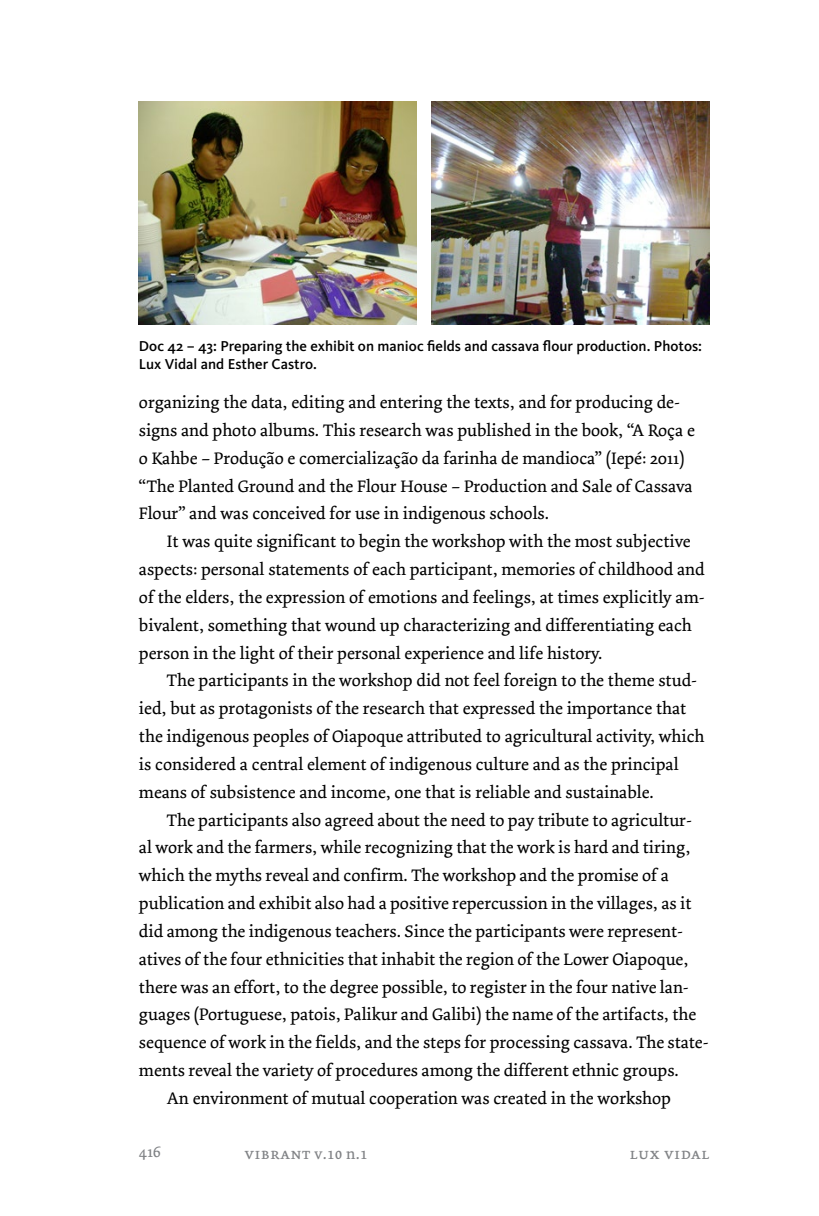
<style>
.page{position:relative;width:819px;height:1216px;background:#fff}
.page>*{position:absolute;margin:0;border:0;box-sizing:border-box;transform-origin:0 0}
.t1{font:17.5px/27.8px "Dolly";color:#000}
.t2{font:16.28px "Dolly SC";letter-spacing:.015em;color:#808285}
.t3{font:16.28px "Dolly";color:#808285}
.t4{font:500 14.88px/17.5px "Kievit OT";color:#000}
.s1{font-family:"Dolly"}
</style>
<div class="page">
<img style="left:139px;top:102px;width:278px;height:222px">
<img style="left:432px;top:102px;width:277px;height:222px">
<p class="t4" style="left:139px;top:337px;width:564px">Doc 42 – 43: Preparing the exhibit on manioc fields and cassava flour production. Photos:<br>Lux Vidal and Esther Castro.</p>
<p class="t1" style="left:139px;top:388px;width:557px">organizing the data, editing and entering the texts, and for producing de&shy;signs and photo albums. This research was published in the book, “A Roça e o Kahbe – Produção e comercialização da farinha de mandioca” (Iepé: 2011) “The Planted Ground and the Flour House – Production and Sale of Cassava Flour” and was conceived for use in indigenous schools.</p>
<p class="t1" style="left:139px;top:528px;width:567px;text-indent:28px">It was quite significant to begin the workshop with the most subjective aspects: personal statements of each participant, memories of childhood and of the elders, the expression of emotions and feelings, at times explicitly am&shy;bivalent, something that wound up characterizing and differentiating each person in the light of their personal experience and life history.</p>
<p class="t1" style="left:139px;top:667px;width:567px;text-indent:28px">The participants in the workshop did not feel foreign to the theme stud&shy;ied, but as protagonists of the research that expressed the importance that the indigenous peoples of Oiapoque attributed to agricultural activity, which is considered a central element of indigenous culture and as the principal means of subsistence and income, one that is reliable and sustainable.</p>
<p class="t1" style="left:167px;top:806px;width:526px">The participants also agreed about the need to pay tribute to agricultur-</p>
<p class="t1" style="left:139px;top:834px;width:553px">al work and the farmers, while recognizing that the work is hard and tiring,</p>
<p class="t1" style="left:139px;top:861px;width:531px">which the myths reveal and confirm. The workshop and the promise of a</p>
<p class="t1" style="left:139px;top:889px;width:554px">publication and exhibit also had a positive repercussion in the villages, as it</p>
<p class="t1" style="left:139px;top:917px;width:545px">did among the indigenous teachers. Since the participants were represent-</p>
<p class="t1" style="left:139px;top:945px;width:551px">atives of the four ethnicities that inhabit the region of the Lower Oiapoque,</p>
<p class="t1" style="left:139px;top:973px;width:551px">there was an effort, to the degree possible, to register in the four native lan-</p>
<p class="t1" style="left:139px;top:1001px;width:558px">guages (Portuguese, patois, Palikur and Galibi) the name of the artifacts, the</p>
<p class="t1" style="left:139px;top:1028px;width:571px">sequence of work in the fields, and the steps for processing cassava. The state-</p>
<p class="t1" style="left:139px;top:1056px;width:541px">ments reveal the variety of procedures among the different ethnic groups.</p>
<p class="t1" style="left:167px;top:1084px;width:505px">An environment of mutual cooperation was created in the workshop</p>
<p class="t3" style="left:139px;top:1141px;width:23px">416</p>
<p class="t2" style="left:244px;top:1144px;width:125px">vibrant <span class="s1">v</span>.10 <span class="s1">n</span>.1</p>
<p class="t2" style="left:629px;top:1144px;width:82px">lux vidal</p>
</div>
